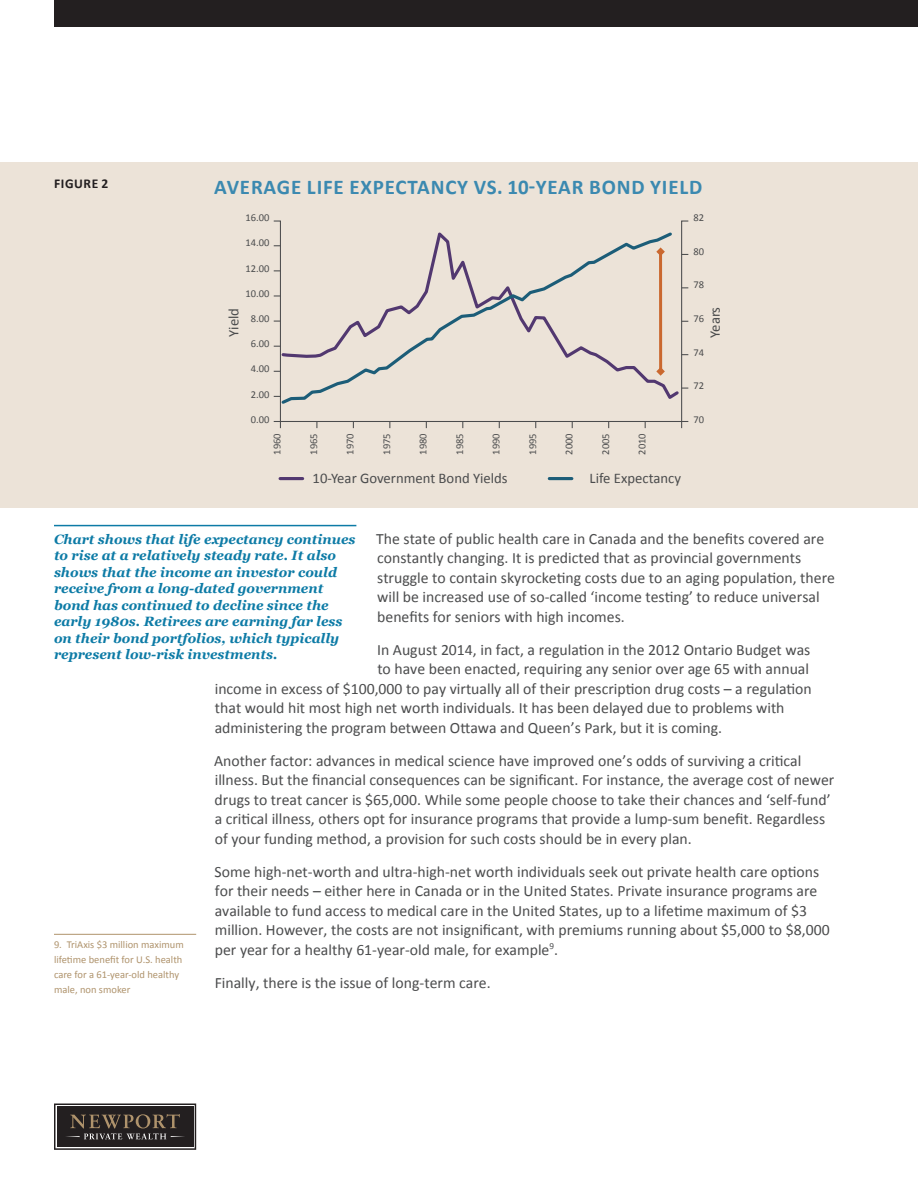
<style>
.page{position:relative;width:918px;height:1188px;background:#fff}
.page>*{position:absolute;margin:0;border:0;box-sizing:border-box;transform-origin:0 0}
.t1{font:700 21px "Calibri";letter-spacing:.04em;color:#3b89b0}
.t2{font:15.75px/19.5px "Calibri";color:#4b4c4d}
.t3{font:14.7px "Calibri";color:#4b4c4d}
.t4{font:italic 700 13.5px/16.5px "Georgia";color:#0d7ba6}
.t5{font:700 13.5px "Calibri";letter-spacing:.04em;color:#231f20}
.t6{font:10.5px "Calibri";color:#4b4c4d}
.t7{font:10.5px/15px "Calibri";color:#af936c}
</style>
<div class="page">
<svg style="left:54px;top:1104px;width:142px;height:46px;background:#413b39"></svg>
<div style="left:54px;top:0;width:864px;height:27px;background:#231f20"></div>
<hr style="left:54px;top:525px;width:302px;height:1px;background:#0d7ba6">
<div style="left:0;top:162px;width:918px;height:346px;background:#ece3d8"></div>
<hr style="left:274px;top:421px;width:414px;height:1px;background:#4b4c4d">
<svg style="left:273px;top:220px;width:8px;height:209px"></svg>
<svg style="left:681px;top:220px;width:8px;height:209px"></svg>
<svg style="left:279px;top:230px;width:396px;height:176px"></svg>
<hr style="left:280px;top:477px;width:23px;height:3px;background:#523870">
<hr style="left:549px;top:477px;width:23px;height:3px;background:#1c5d78">
<hr style="left:54px;top:934px;width:142px;height:1px;background:#af936c">
<svg style="left:655px;top:366px;width:11px;height:11px"></svg>
<hr style="left:659px;top:249px;width:3px;height:125px;background:#ca682f">
<svg style="left:655px;top:246px;width:11px;height:11px"></svg>
<p class="t5" style="left:54px;top:175px;width:56px">FIGURE 2</p>
<h1 class="t1" style="left:214px;top:174px;width:490px">AVERAGE LIFE EXPECTAN CY VS. 10-YEAR BOND YIELD</h1>
<p class="t6" style="left:246px;top:211px;width:25px">16.00</p>
<p class="t6" style="left:246px;top:236px;width:25px">14.00</p>
<p class="t6" style="left:246px;top:261px;width:25px">12.00</p>
<p class="t6" style="left:246px;top:287px;width:25px">10.00</p>
<p class="t6" style="left:251px;top:312px;width:20px">8.00</p>
<p class="t6" style="left:251px;top:337px;width:20px">6.00</p>
<p class="t6" style="left:251px;top:362px;width:20px">4.00</p>
<p class="t6" style="left:251px;top:387px;width:20px">2.00</p>
<p class="t6" style="left:251px;top:413px;width:20px">0.00</p>
<p class="t3" style="left:224px;top:337px;width:30px;rotate:-90deg">Yield</p>
<p class="t6" style="left:271px;top:455px;width:23px;rotate:-90deg">1960</p>
<p class="t6" style="left:307px;top:455px;width:23px;rotate:-90deg">1965</p>
<p class="t6" style="left:343px;top:455px;width:23px;rotate:-90deg">1970</p>
<p class="t6" style="left:380px;top:455px;width:23px;rotate:-90deg">1975</p>
<p class="t6" style="left:416px;top:455px;width:23px;rotate:-90deg">1980</p>
<p class="t6" style="left:453px;top:455px;width:23px;rotate:-90deg">1985</p>
<p class="t6" style="left:489px;top:455px;width:23px;rotate:-90deg">1990</p>
<p class="t6" style="left:526px;top:455px;width:23px;rotate:-90deg">1995</p>
<p class="t6" style="left:562px;top:455px;width:23px;rotate:-90deg">2000</p>
<p class="t6" style="left:599px;top:455px;width:23px;rotate:-90deg">2005</p>
<p class="t6" style="left:635px;top:455px;width:23px;rotate:-90deg">2010</p>
<p class="t3" style="left:313px;top:469px;width:197px">10-Year Government Bond Yields</p>
<p class="t3" style="left:590px;top:469px;width:93px">Life Expectancy</p>
<p class="t6" style="left:693px;top:211px;width:12px">82</p>
<p class="t6" style="left:693px;top:245px;width:12px">80</p>
<p class="t6" style="left:693px;top:278px;width:12px">78</p>
<p class="t6" style="left:693px;top:312px;width:12px">76</p>
<p class="t6" style="left:693px;top:345px;width:12px">74</p>
<p class="t6" style="left:693px;top:379px;width:12px">72</p>
<p class="t6" style="left:693px;top:413px;width:12px">70</p>
<p class="t3" style="left:706px;top:338px;width:33px;rotate:-90deg">Years</p>
<p class="t4" style="left:54px;top:531px;width:303px">Chart shows that life expectancy continues to rise at a relatively steady rate. It also shows that the income an investor could receive from a long-dated government bond has continued to decline since the early 1980s. Retirees are earning far less on their bond portfolios, which typically represent low-risk investments.</p>
<p class="t2" style="left:376px;top:529px;width:460px">The state of public health care in Canada and the benefits covered are constantly changing. It is predicted that as provincial governments struggle to contain skyrocketing costs due to an aging population, there will be increased use of so-called ‘income testing’ to reduce universal benefits for seniors with high incomes.</p>
<p class="t2" style="left:377px;top:640px;width:435px">In August 2014, in fact, a regulation in the 2012 Ontario Budget was</p>
<p class="t2" style="left:377px;top:659px;width:433px">to have been enacted, requiring any senior over age 65 with annual</p>
<p class="t2" style="left:215px;top:679px;width:599px">income in excess of $100,000 to pay virtually all of their prescription drug costs – a regulation</p>
<p class="t2" style="left:215px;top:698px;width:571px">that would hit most high net worth individuals. It has been delayed due to problems with</p>
<p class="t2" style="left:215px;top:718px;width:509px">administering the program between Ottawa and Queen’s Park, but it is coming.</p>
<p class="t2" style="left:214px;top:751px;width:622px">Another factor: advances in medical science have improved one’s odds of surviving a critical illness. But the financial consequences can be significant. For instance, the average cost of newer drugs to treat cancer is $65,000. While some people choose to take their chances and ‘self-fund’ a critical illness, others opt for insurance programs that provide a lump-sum benefit. Regardless of your funding method, a provision for such costs should be in every plan.</p>
<p class="t2" style="left:215px;top:862px;width:617px">Some high-net-worth and ultra-high-net worth individuals seek out private health care options for their needs – either here in Canada or in the United States. Private insurance programs are available to fund access to medical care in the United States, up to a lifetime maximum of $3 million. However, the costs are not insignificant, with premiums running about $5,000 to $8,000 per year for a healthy 61-year-old male, for example<sup>9</sup>.</p>
<p class="t2" style="left:215px;top:973px;width:278px">Finally, there is the issue of long-term care.</p>
<p class="t7" style="left:54px;top:937px;width:131px">9. TriAxis $3 million maximum lifetime benefit for U.S. health care for a 61-year-old healthy male, non smoker</p>
</div>
